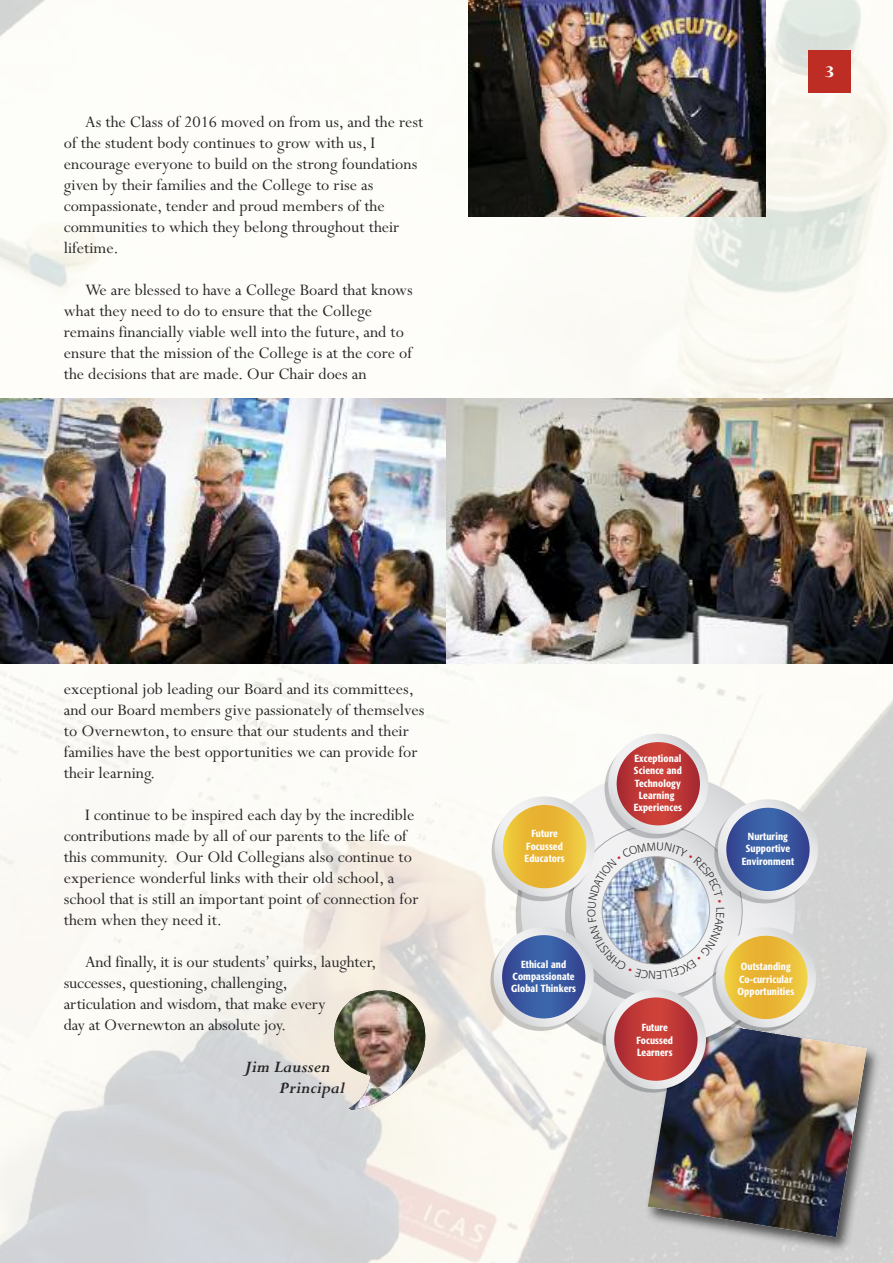
<style>
.page{position:relative;width:893px;height:1263px;background:#fff}
.page>*{position:absolute;margin:0;border:0;box-sizing:border-box;transform-origin:0 0}
.t1{font:18px/21px "Perpetua";color:#272526}
.t2{font:italic 700 18px/21px "Perpetua";color:#272526}
.t3{font:700 18px "Perpetua";color:#fff;scale:1.3 1}
.t4{font:500 condensed 10.2px/12.3px "Formata";letter-spacing:.01em;color:#fefefe;text-align:center}
</style>
<div class="page">
<img style="left:0;top:0;width:893px;height:1263px">
<img style="left:469px;top:0;width:296px;height:217px">
<div style="left:808px;top:50px;width:43px;height:42px;background:#bd2d24"></div>
<img style="left:334px;top:990px;width:91px;height:120px">
<img style="left:1px;top:399px;width:445px;height:264px">
<img style="left:446px;top:399px;width:447px;height:264px">
<img style="left:639px;top:1009px;width:249px;height:250px">
<img style="left:648px;top:1018px;width:219px;height:219px">
<svg style="left:521px;top:772px;width:274px;height:274px"></svg>
<svg style="left:570px;top:825px;width:172px;height:172px;background:#e1e2e3"></svg>
<svg style="left:490px;top:931px;width:101px;height:100px"></svg>
<svg style="left:494px;top:927px;width:100px;height:100px"></svg>
<svg style="left:502px;top:935px;width:83px;height:83px;background:#3959a1"></svg>
<svg style="left:492px;top:801px;width:100px;height:100px"></svg>
<svg style="left:495px;top:796px;width:100px;height:101px"></svg>
<svg style="left:503px;top:805px;width:83px;height:83px;background:#eaba36"></svg>
<svg style="left:604px;top:738px;width:101px;height:100px"></svg>
<svg style="left:608px;top:734px;width:100px;height:100px"></svg>
<svg style="left:617px;top:742px;width:83px;height:83px;background:#c03936"></svg>
<svg style="left:603px;top:992px;width:100px;height:100px"></svg>
<svg style="left:606px;top:989px;width:100px;height:100px"></svg>
<svg style="left:614px;top:997px;width:84px;height:84px;background:#c03b39"></svg>
<svg style="left:712px;top:931px;width:101px;height:100px"></svg>
<svg style="left:716px;top:927px;width:100px;height:100px"></svg>
<svg style="left:724px;top:936px;width:84px;height:83px;background:#eaba37"></svg>
<svg style="left:714px;top:803px;width:100px;height:100px"></svg>
<svg style="left:718px;top:799px;width:100px;height:100px"></svg>
<svg style="left:726px;top:808px;width:84px;height:83px;background:#3a5aa2"></svg>
<svg style="left:587px;top:842px;width:137px;height:137px"></svg>
<p class="t1" style="left:64px;top:110px;width:361px;text-indent:21px">As the Class of 2016 moved on from us, and the rest of the student body continues to grow with us, I encourage everyone to build on the strong foundations given by their families and the College to rise as compassionate, tender and proud members of the communities to which they belong throughout their lifetime.</p>
<p class="t1" style="left:64px;top:278px;width:350px;text-indent:21px">We are blessed to have a College Board that knows what they need to do to ensure that the College remains financially viable well into the future, and to ensure that the mission of the College is at the core of the decisions that are made. Our Chair does an</p>
<p class="t3" style="left:824px;top:60px;width:10px">3</p>
<p class="t1" style="left:64px;top:677px;width:362px">exceptional job leading our Board and its committees, and our Board members give passionately of themselves to Overnewton, to ensure that our students and their families have the best opportunities we can provide for their learning.</p>
<p class="t1" style="left:64px;top:803px;width:356px;text-indent:21px">I continue to be inspired each day by the incredible contributions made by all of our parents to the life of this community. Our Old Collegians also continue to experience wonderful links with their old school, a school that is still an important point of connection for them when they need it.</p>
<p class="t1" style="left:64px;top:950px;width:314px;text-indent:21px">And finally, it is our students’ quirks, laughter, successes, questioning, challenging,<br>articulation and wisdom, that make every<br>day at Overnewton an absolute joy.</p>
<p class="t2" style="left:279px;top:1055px;width:67px;text-indent:-35px">Jim Laussen<br>Principal</p>
<p class="t4" style="left:525px;top:828px;width:41px">Future<br>Focussed<br>Educators</p>
<p class="t4" style="left:511px;top:959px;width:66px">Ethical and<br>Compassionate<br>Global Thinkers</p>
<p class="t4" style="left:634px;top:753px;width:50px">Exceptional<br>Science and<br>Technology<br>Learning<br>Experiences</p>
<p class="t4" style="left:636px;top:1022px;width:38px">Future<br>Focussed<br>Learners</p>
<p class="t4" style="left:742px;top:831px;width:54px">Nurturing<br>Supportive<br>Environment</p>
<p class="t4" style="left:737px;top:961px;width:58px">Outstanding<br>Co-curricular<br>Opportunities</p>
</div>
